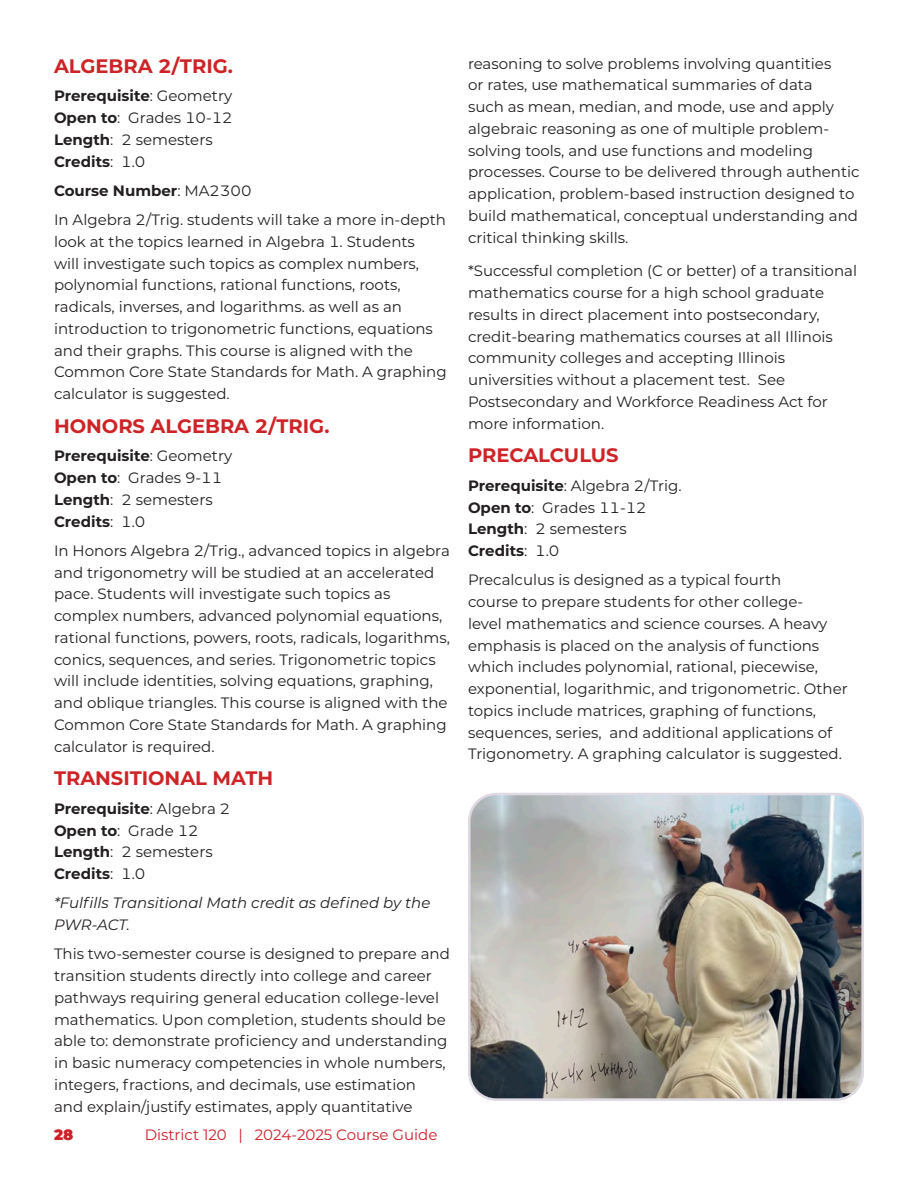
<style>
.page{position:relative;width:918px;height:1188px;background:#fff}
.page>*{position:absolute;margin:0;border:0;box-sizing:border-box;transform-origin:0 0}
.body_copy{font:700 19.5px "Montserrat";color:#ce2327}
.body_copy-2{font:15px/21.8px "Montserrat";color:#231f20}
.body_copy-3{font:700 15px "Montserrat";color:#231f20}
.body_copy-4{font:italic 15px/21.8px "Montserrat";color:#231f20}
.t1{font:15px "Montserrat";color:#cf2029}
.t2{font:900 15px "Montserrat";color:#cf2029}
.s1{font-weight:400}
.s2{font-weight:700}
</style>
<div class="page">
<img style="left:472px;top:797px;width:388px;height:300px">
<div style="left:468px;top:793px;width:396px;height:308px;border:3px solid #dfd9e3;border-radius:27px"></div>
<p class="body_copy" style="left:54px;top:52px;width:181px">ALGEBRA 2/TRIG.</p>
<p class="body_copy-3" style="left:54px;top:85px;width:180px">Prerequisite<span class="s1">: Geometry</span></p>
<p class="body_copy-2" style="left:54px;top:106px;width:180px"><span class="s2">Open to</span>: Grades 10-12</p>
<p class="body_copy-2" style="left:54px;top:128px;width:160px"><span class="s2">Length</span>: 2 semesters</p>
<p class="body_copy-3" style="left:54px;top:150px;width:93px">Credits<span class="s1">: 1.0</span></p>
<p class="body_copy-3" style="left:54px;top:180px;width:199px">Course Number<span class="s1">: MA2300</span></p>
<p class="body_copy-2" style="left:54px;top:208px;width:394px">In Algebra 2/Trig. students will take a more in-depth look at the topics learned in Algebra 1. Students<br>will investigate such topics as complex numbers, polynomial functions, rational functions, roots, radicals, inverses, and logarithms. as well as an introduction to trigonometric functions, equations and their graphs. This course is aligned with the Common Core State Standards for Math. A graphing calculator is suggested.</p>
<p class="body_copy" style="left:54px;top:412px;width:277px">HONORS ALGEBRA 2/TRIG.</p>
<p class="body_copy-3" style="left:54px;top:445px;width:180px">Prerequisite<span class="s1">: Geometry</span></p>
<p class="body_copy-2" style="left:54px;top:466px;width:170px"><span class="s2">Open to</span>: Grades 9-11</p>
<p class="body_copy-2" style="left:54px;top:488px;width:160px"><span class="s2">Length</span>: 2 semesters</p>
<p class="body_copy-3" style="left:54px;top:510px;width:93px">Credits<span class="s1">: 1.0</span></p>
<p class="body_copy-2" style="left:54px;top:539px;width:398px">In Honors Algebra 2/Trig., advanced topics in algebra and trigonometry will be studied at an accelerated pace. Students will investigate such topics as complex numbers, advanced polynomial equations, rational functions, powers, roots, radicals, logarithms, conics, sequences, and series. Trigonometric topics will include identities, solving equations, graphing, and oblique triangles. This course is aligned with the Common Core State Standards for Math. A graphing calculator is required.</p>
<p class="body_copy" style="left:54px;top:764px;width:221px">TRANSITIONAL MATH</p>
<p class="body_copy-3" style="left:54px;top:798px;width:178px">Prerequisite<span class="s1">: Algebra 2</span></p>
<p class="body_copy-2" style="left:54px;top:819px;width:146px"><span class="s2">Open to</span>: Grade 12</p>
<p class="body_copy-2" style="left:54px;top:841px;width:160px"><span class="s2">Length</span>: 2 semesters</p>
<p class="body_copy-3" style="left:54px;top:863px;width:93px">Credits<span class="s1">: 1.0</span></p>
<p class="body_copy-4" style="left:54px;top:892px;width:378px">*Fulfills Transitional Math credit as defined by the<br>PWR-ACT.</p>
<p class="body_copy-2" style="left:54px;top:943px;width:397px">This two-semester course is designed to prepare and transition students directly into college and career pathways requiring general education college-level mathematics. Upon completion, students should be able to: demonstrate proficiency and understanding in basic numeracy competencies in whole numbers, integers, fractions, and decimals, use estimation<br>and explain/justify estimates, apply quantitative</p>
<p class="t2" style="left:54px;top:1123px;width:21px">28</p>
<p class="t1" style="left:145px;top:1124px;width:294px">District 120 | 2024-2025 Course Guide</p>
<p class="body_copy-2" style="left:468px;top:52px;width:393px">reasoning to solve problems involving quantities<br>or rates, use mathematical summaries of data<br>such as mean, median, and mode, use and apply algebraic reasoning as one of multiple problem&shy;solving tools, and use functions and modeling processes. Course to be delivered through authentic application, problem-based instruction designed to build mathematical, conceptual understanding and critical thinking skills.</p>
<p class="body_copy-2" style="left:468px;top:260px;width:391px">*Successful completion (C or better) of a transitional mathematics course for a high school graduate results in direct placement into postsecondary, credit-bearing mathematics courses at all Illinois community colleges and accepting Illinois universities without a placement test. See Postsecondary and Workforce Readiness Act for more information.</p>
<p class="body_copy" style="left:468px;top:441px;width:152px">PRECALCULUS</p>
<p class="body_copy-2" style="left:468px;top:474px;width:215px"><span class="s2">Prerequisite</span>: Algebra 2/Trig.</p>
<p class="body_copy-2" style="left:468px;top:496px;width:180px"><span class="s2">Open to</span>: Grades 11-12</p>
<p class="body_copy-2" style="left:468px;top:518px;width:160px"><span class="s2">Length</span>: 2 semesters</p>
<p class="body_copy-3" style="left:468px;top:540px;width:93px">Credits<span class="s1">: 1.0</span></p>
<p class="body_copy-2" style="left:468px;top:569px;width:381px">Precalculus is designed as a typical fourth<br>course to prepare students for other college-<br>level mathematics and science courses. A heavy emphasis is placed on the analysis of functions which includes polynomial, rational, piecewise, exponential, logarithmic, and trigonometric. Other topics include matrices, graphing of functions, sequences, series, and additional applications of Trigonometry. A graphing calculator is suggested.</p>
</div>
